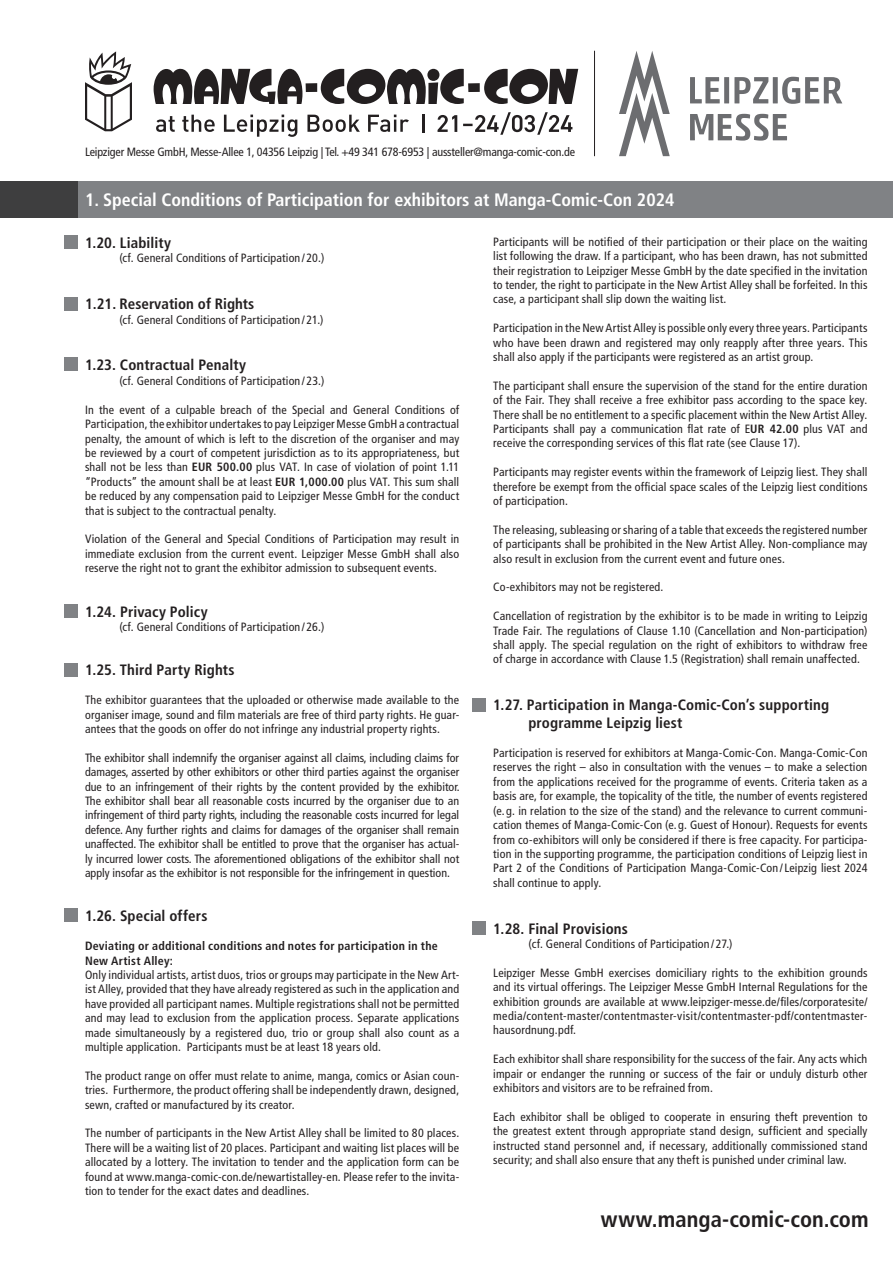
<style>
.page{position:relative;width:893px;height:1263px;background:#fff}
.page>*{position:absolute;margin:0;border:0;box-sizing:border-box;transform-origin:0 0}
.t1{font:700 condensed 22.5px "Frutiger LT Pro";letter-spacing:.005em;color:#231f20}
.t2{font:700 condensed 18px "Frutiger LT Pro";color:#fff}
.t3{font:700 condensed 15px/18px "Frutiger LT Pro";letter-spacing:.005em;color:#231f20}
.t4{font:condensed 12px/14.4px "Frutiger LT Pro";letter-spacing:.015em;color:#231f20;text-align:justify}
.t5{font:condensed 12px "Frutiger LT Pro";letter-spacing:-.015em;color:#231f20}
.t6{font:700 condensed 12px/14.4px "Frutiger LT Pro";letter-spacing:.02em;color:#231f20}
.s1{font-weight:700}
</style>
<div class="page">
<div style="left:0;top:182px;width:893px;height:36px;background:#808285"></div>
<div style="left:472px;top:698px;width:13px;height:14px;background:#808285"></div>
<div style="left:472px;top:921px;width:13px;height:14px;background:#808285"></div>
<div style="left:64px;top:604px;width:14px;height:14px;background:#808285"></div>
<div style="left:64px;top:663px;width:14px;height:14px;background:#808285"></div>
<div style="left:64px;top:908px;width:14px;height:13px;background:#808285"></div>
<div style="left:64px;top:235px;width:14px;height:14px;background:#808285"></div>
<div style="left:64px;top:297px;width:14px;height:14px;background:#808285"></div>
<div style="left:64px;top:357px;width:14px;height:14px;background:#808285"></div>
<div style="left:0;top:182px;width:78px;height:36px;background:#3e3e3f"></div>
<div style="left:306px;top:83px;width:11px;height:9px;background:#231f20"></div>
<div style="left:468px;top:83px;width:12px;height:9px;background:#231f20"></div>
<svg style="left:154px;top:69px;width:148px;height:35px"></svg>
<svg style="left:321px;top:69px;width:143px;height:35px"></svg>
<svg style="left:484px;top:69px;width:94px;height:35px"></svg>
<svg style="left:85px;top:51px;width:47px;height:80px"></svg>
<svg style="left:156px;top:115px;width:253px;height:21px"></svg>
<svg style="left:422px;top:114px;width:2px;height:18px"></svg>
<svg style="left:438px;top:112px;width:134px;height:23px"></svg>
<hr style="left:594px;top:51px;width:1px;height:105px;background:#231f20">
<svg style="left:690px;top:114px;width:97px;height:27px"></svg>
<svg style="left:690px;top:77px;width:152px;height:27px"></svg>
<svg style="left:619px;top:51px;width:51px;height:105px"></svg>
<p class="t5" style="left:85px;top:145px;width:491px">Leipziger Messe GmbH, Messe-Allee 1, 04356 Leipzig | Tel. +49 341 678-6953 | aussteller@manga-comic-con.de</p>
<h2 class="t2" style="left:85px;top:189px;width:591px">1. Special Conditions of Participation for exhibitors at Manga-Comic-Con 2024</h2>
<p class="t3" style="left:85px;top:234px;width:88px">1.20. Liability</p>
<p class="t4" style="left:119px;top:251px;width:206px">(cf. General Conditions of Participation / 20.)</p>
<p class="t3" style="left:85px;top:295px;width:171px">1.21. Reservation of Rights</p>
<p class="t4" style="left:119px;top:312px;width:206px">(cf. General Conditions of Participation / 21.)</p>
<p class="t3" style="left:85px;top:356px;width:163px">1.23. Contractual Penalty</p>
<p class="t4" style="left:119px;top:374px;width:207px">(cf. General Conditions of Participation / 23.)</p>
<p class="t4" style="left:85px;top:402px;width:376px">In the event of a culpable breach of the Special and General Conditions of Participation, the exhibitor undertakes to pay Leipziger Messe GmbH a contractual penalty, the amount of which is left to the discretion of the organiser and may be reviewed by a court of competent jurisdiction as to its appropriateness, but shall not be less than <span class="s1">EUR 500.00</span> plus VAT. In case of violation of point 1.11 “Products” the amount shall be at least <span class="s1">EUR 1,000.00</span> plus VAT. This sum shall be reduced by any compensation paid to Leipziger Messe GmbH for the conduct that is subject to the contractual penalty.</p>
<p class="t4" style="left:85px;top:532px;width:376px">Violation of the General and Special Conditions of Participation may result in immediate exclusion from the current event. Leipziger Messe GmbH shall also reserve the right not to grant the exhibitor admission to subsequent events.</p>
<p class="t3" style="left:85px;top:602px;width:124px">1.24. Privacy Policy</p>
<p class="t4" style="left:119px;top:620px;width:207px">(cf. General Conditions of Participation / 26.)</p>
<p class="t3" style="left:85px;top:661px;width:151px">1.25. Third Party Rights</p>
<p class="t4" style="left:85px;top:693px;width:376px">The exhibitor guarantees that the uploaded or otherwise made available to the organiser image, sound and film materials are free of third party rights. He guar&shy;antees that the goods on offer do not infringe any industrial property rights.</p>
<p class="t4" style="left:85px;top:750px;width:376px">The exhibitor shall indemnify the organiser against all claims, including claims for damages, asserted by other exhibitors or other third parties against the organiser due to an infringement of their rights by the content provided by the exhibitor.<br>The exhibitor shall bear all reasonable costs incurred by the organiser due to an infringement of third party rights, including the reasonable costs incurred for legal defence. Any further rights and claims for damages of the organiser shall remain unaffected. The exhibitor shall be entitled to prove that the organiser has actual&shy;ly incurred lower costs. The aforementioned obligations of the exhibitor shall not apply insofar as the exhibitor is not responsible for the infringement in question.</p>
<p class="t3" style="left:85px;top:907px;width:124px">1.26. Special offers</p>
<p class="t6" style="left:85px;top:939px;width:354px">Deviating or additional conditions and notes for participation in the<br>New Artist Alley:</p>
<p class="t4" style="left:85px;top:968px;width:376px">Only individual artists, artist duos, trios or groups may participate in the New Art&shy;ist Alley, provided that they have already registered as such in the application and have provided all participant names. Multiple registrations shall not be permitted and may lead to exclusion from the application process. Separate applications made simultaneously by a registered duo, trio or group shall also count as a multiple application. Participants must be at least 18 years old.</p>
<p class="t4" style="left:85px;top:1068px;width:376px">The product range on offer must relate to anime, manga, comics or Asian coun&shy;tries. Furthermore, the product offering shall be independently drawn, designed, sewn, crafted or manufactured by its creator.</p>
<p class="t4" style="left:85px;top:1126px;width:376px">The number of participants in the New Artist Alley shall be limited to 80 places.<br>There will be a waiting list of 20 places. Participant and waiting list places will be allocated by a lottery. The invitation to tender and the application form can be found at www.manga-comic-con.de/newartistalley-en. Please refer to the invita&shy;tion to tender for the exact dates and deadlines.</p>
<p class="t4" style="left:493px;top:235px;width:376px">Participants will be notified of their participation or their place on the waiting list following the draw. If a participant, who has been drawn, has not submitted their registration to Leipziger Messe GmbH by the date specified in the invitation to tender, the right to participate in the New Artist Alley shall be forfeited. In this case, a participant shall slip down the waiting list.</p>
<p class="t4" style="left:493px;top:321px;width:376px">Participation in the New Artist Alley is possible only every three years. Participants who have been drawn and registered may only reapply after three years. This shall also apply if the participants were registered as an artist group.</p>
<p class="t4" style="left:493px;top:379px;width:376px">The participant shall ensure the supervision of the stand for the entire duration of the Fair. They shall receive a free exhibitor pass according to the space key.<br>There shall be no entitlement to a specific placement within the New Artist Alley.<br>Participants shall pay a communication flat rate of E<span class="s1">UR 42.00</span> plus VAT and receive the corresponding services of this flat rate (see Clause 17).</p>
<p class="t4" style="left:493px;top:465px;width:376px">Participants may register events within the framework of Leipzig liest. They shall therefore be exempt from the official space scales of the Leipzig liest conditions of participation.</p>
<p class="t4" style="left:493px;top:523px;width:376px">The releasing, subleasing or sharing of a table that exceeds the registered number of participants shall be prohibited in the New Artist Alley. Non-compliance may also result in exclusion from the current event and future ones.</p>
<p class="t4" style="left:493px;top:580px;width:172px">Co-exhibitors may not be registered.</p>
<p class="t4" style="left:493px;top:609px;width:376px">Cancellation of registration by the exhibitor is to be made in writing to Leipzig Trade Fair. The regulations of Clause 1.10 (Cancellation and Non-participation) shall apply. The special regulation on the right of exhibitors to withdraw free of charge in accordance with Clause 1.5 (Registration) shall remain unaffected.</p>
<p class="t3" style="left:528px;top:696px;width:302px;text-indent:-35px">1.27. Participation in Manga-Comic-Con’s supporting programme Leipzig liest</p>
<p class="t4" style="left:493px;top:746px;width:376px">Participation is reserved for exhibitors at Manga-Comic-Con. Manga-Comic-Con reserves the right – also in consultation with the venues – to make a selection from the applications received for the programme of events. Criteria taken as a basis are, for example, the topicality of the title, the number of events registered (e. g. in relation to the size of the stand) and the relevance to current communi&shy;cation themes of Manga-Comic-Con (e. g. Guest of Honour). Requests for events from co-exhibitors will only be considered if there is free capacity. For participa&shy;tion in the supporting programme, the participation conditions of Leipzig liest in Part 2 of the Conditions of Participation Manga-Comic-Con / Leipzig liest 2024 shall continue to apply.</p>
<p class="t3" style="left:493px;top:919px;width:136px">1.28. Final Provisions</p>
<p class="t4" style="left:529px;top:937px;width:205px">(cf. General Conditions of Participation / 27.)</p>
<p class="t4" style="left:493px;top:965px;width:376px">Leipziger Messe GmbH exercises domiciliary rights to the exhibition grounds and its virtual offerings. The Leipziger Messe GmbH Internal Regulations for the exhibition grounds are available at www.leipziger-messe.de/files/corporatesite/ media/content-master/contentmaster-visit/contentmaster-pdf/contentmaster&shy;hausordnung.pdf.</p>
<p class="t4" style="left:493px;top:1052px;width:376px">Each exhibitor shall share responsibility for the success of the fair. Any acts which impair or endanger the running or success of the fair or unduly disturb other exhibitors and visitors are to be refrained from.</p>
<p class="t4" style="left:493px;top:1109px;width:376px">Each exhibitor shall be obliged to cooperate in ensuring theft prevention to the greatest extent through appropriate stand design, sufficient and specially instructed stand personnel and, if necessary, additionally commissioned stand security; and shall also ensure that any theft is punished under criminal law.</p>
<h1 class="t1" style="left:601px;top:1206px;width:269px">www.manga-comic-con.com</h1>
</div>
